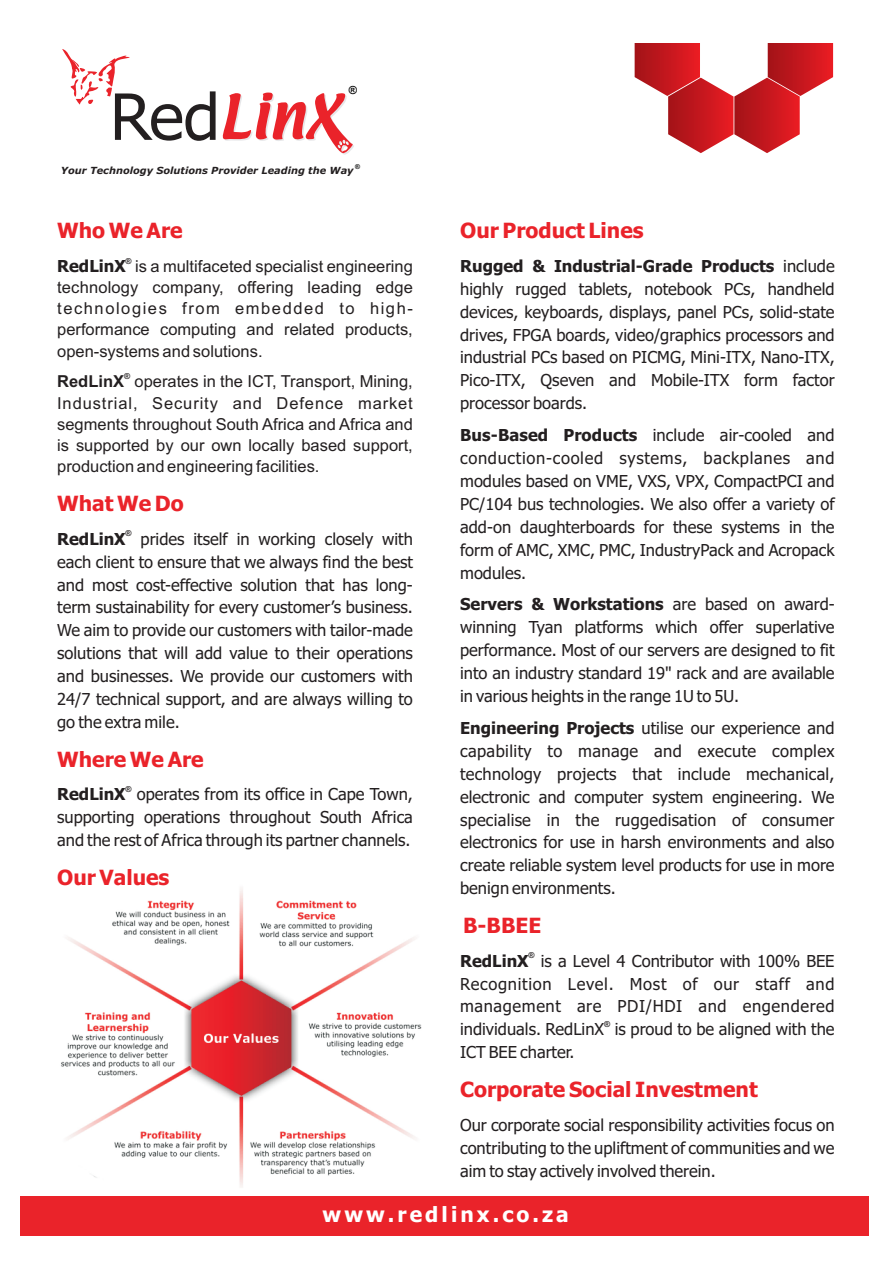
<style>
.page{position:relative;width:893px;height:1263px;background:#fff}
.page>*{position:absolute;margin:0;border:0;box-sizing:border-box;transform-origin:0 0}
.t1{font:700 21px "Tahoma";color:#ea232a}
.t2{font:700 21px "Tahoma";letter-spacing:.145em;color:#fff}
.t3{font:16.5px/23px "Tahoma";color:#231f20;text-align:justify}
.t4{font:16.5px/21.1px "Arial";color:#231f20;text-align:justify}
.t5{font:700 16.5px "Tahoma";color:#231f20}
.t6{font:700 11.25px "Arial";color:#000}
.t7{font:italic 700 9.75px "Verdana";color:#231f20}
.t8{font:700 8.25px "Arial";color:#231f20}
.t9{font:700 6.75px "Arial";color:#000}
.s1{font-family:"Tahoma";font-weight:700}
.s2{font-weight:700}
</style>
<div class="page">
<img style="left:61px;top:889px;width:361px;height:298px">
<svg style="left:635px;top:43px;width:198px;height:110px"></svg>
<div style="left:20px;top:1196px;width:849px;height:40px;background:#ea232a"></div>
<svg style="left:222px;top:92px;width:132px;height:63px"></svg>
<svg style="left:62px;top:49px;width:154px;height:92px"></svg>
<p class="t6" style="left:349px;top:86px;width:10px">®</p>
<p class="t9" style="left:355px;top:164px;width:6px">®</p>
<p class="t7" style="left:61px;top:167px;width:294px">Your Technology Solutions Provider Leading the Way</p>
<p class="t1" style="left:57px;top:222px;width:127px">Who We Are</p>
<p class="t8" style="left:126px;top:258px;width:8px">®</p>
<p class="t4" style="left:57px;top:257px;width:357px"><span class="s1">RedLinX</span> is a multifaceted specialist engineering technology company, offering leading edge technologies from embedded to high&shy;performance computing and related products, open-systems and solutions.</p>
<p class="t4" style="left:57px;top:372px;width:357px"><span class="s2">RedLinX</span> operates in the ICT, Transport, Mining, Industrial, Security and Defence market segments throughout South Africa and Africa and is supported by our own locally based support, production and engineering facilities.</p>
<p class="t8" style="left:124px;top:373px;width:8px">®</p>
<p class="t1" style="left:57px;top:495px;width:128px">What We Do</p>
<p class="t8" style="left:126px;top:530px;width:8px">®</p>
<p class="t3" style="left:141px;top:529px;width:274px">prides itself in working closely with</p>
<p class="t5" style="left:57px;top:532px;width:70px">RedLinX</p>
<p class="t3" style="left:57px;top:551px;width:357px">each client to ensure that we always find the best and most cost-effective solution that has long&shy;term sustainability for every customer’s business.<br>We aim to provide our customers with tailor-made solutions that will add value to their operations and businesses. We provide our customers with 24/7 technical support, and are always willing to go the extra mile.</p>
<p class="t1" style="left:57px;top:751px;width:148px">Where We Are</p>
<p class="t8" style="left:126px;top:786px;width:8px">®</p>
<p class="t3" style="left:57px;top:784px;width:357px"><span class="s2">RedLinX</span> operates from its office in Cape Town, supporting operations throughout South Africa and the rest of Africa through its partner channels.</p>
<p class="t1" style="left:57px;top:869px;width:114px">Our Values</p>
<p class="t1" style="left:460px;top:222px;width:185px">Our Product Lines</p>
<p class="t3" style="left:460px;top:256px;width:376px"><span class="s2">Rugged &amp; Industrial-Grade Products</span> include highly rugged tablets, notebook PCs, handheld devices, keyboards, displays, panel PCs, solid-state drives, FPGA boards, video/graphics processors and industrial PCs based on PICMG, Mini-ITX, Nano-ITX, Pico-ITX, Qseven and Mobile-ITX form factor processor boards.</p>
<p class="t3" style="left:460px;top:425px;width:376px"><span class="s2">Bus-Based Products</span> include air-cooled and conduction-cooled systems, backplanes and modules based on VME, VXS, VPX, CompactPCI and PC/104 bus technologies. We also offer a variety of add-on daughterboards for these systems in the form of AMC, XMC, PMC, IndustryPack and Acropack modules.</p>
<p class="t3" style="left:460px;top:594px;width:376px"><span class="s2">Servers &amp; Workstations</span> are based on award&shy;winning Tyan platforms which offer superlative performance. Most of our servers are designed to fit into an industry standard 19" rack and are available in various heights in the range 1U to 5U.</p>
<p class="t3" style="left:460px;top:718px;width:376px"><span class="s2">Engineering Projects</span> utilise our experience and capability to manage and execute complex technology projects that include mechanical, electronic and computer system engineering. We specialise in the ruggedisation of consumer electronics for use in harsh environments and also create reliable system level products for use in more benign environments.</p>
<p class="t1" style="left:463px;top:917px;width:80px">B-BBEE</p>
<p class="t8" style="left:529px;top:952px;width:8px">®</p>
<p class="t3" style="left:460px;top:950px;width:376px"><span class="s2">RedLinX</span> is a Level 4 Contributor with 100% BEE Recognition Level. Most of our staff and management are PDI/HDI and engendered</p>
<p class="t8" style="left:604px;top:1021px;width:8px">®</p>
<p class="t3" style="left:460px;top:1019px;width:376px">individuals. RedLinX is proud to be aligned with the<br>ICT BEE charter.</p>
<p class="t1" style="left:460px;top:1081px;width:299px">Corporate Social Investment</p>
<p class="t3" style="left:460px;top:1114px;width:376px">Our corporate social responsibility activities focus on contributing to the upliftment of communities and we aim to stay actively involved therein.</p>
<p class="t2" style="left:323px;top:1206px;width:248px">www.redlinx.co.za</p>
</div>
